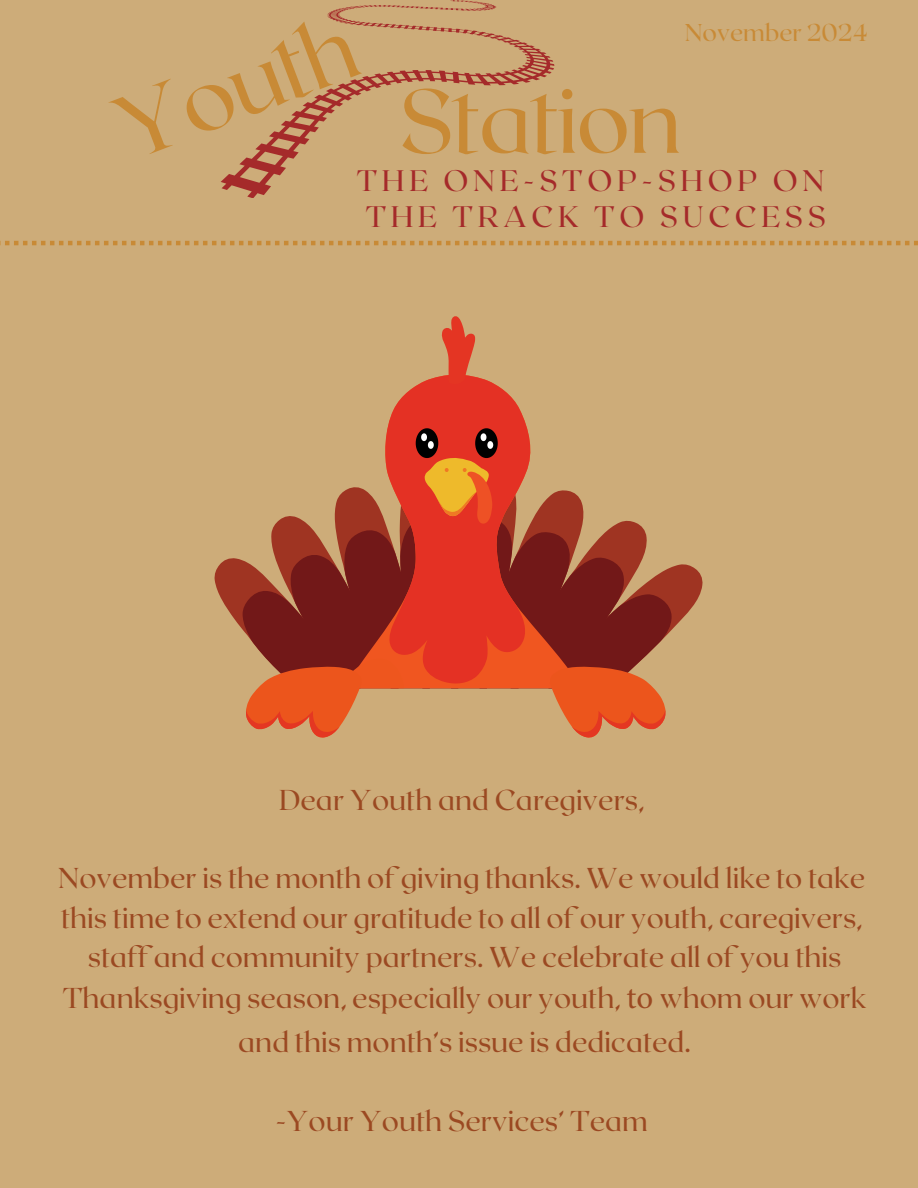
<style>
.page{position:relative;width:918px;height:1188px;background:#cdac79}
.page>*{position:absolute;margin:0;border:0;box-sizing:border-box;transform-origin:0 0}
.t1{font:90px "Roxborough CF";letter-spacing:-.02em;color:#c88a36}
.t2{font:29.55px/36.5px "Roxborough CF";letter-spacing:.16em;color:#a52a2a;text-align:center}
.t3{font:28.65px/40.8px "Roxborough CF";color:#9b4922;text-align:center}
.t4{font:24.3px "Roxborough CF";color:#c88a36}
.s1{font-family:"Minion Pro";font-size:33px}
</style>
<div class="page">
<svg style="left:221px;top:0;width:333px;height:198px"></svg>
<svg style="left:0;top:241px;width:918px;height:4px"></svg>
<svg style="left:387px;top:376px;width:140px;height:52px;fill:#e43124"></svg>
<svg style="left:214px;top:428px;width:489px;height:310px"></svg>
<svg style="left:440px;top:316px;width:35px;height:69px"></svg>
<p class="t1" style="left:97px;top:78px;width:253px;rotate:-21deg">Youth</p>
<p class="t4" style="left:685px;top:17px;width:184px">November 2024</p>
<p class="t1" style="left:399px;top:63px;width:285px">Station</p>
<p class="t2" style="left:357px;top:161px;width:471px">THE ONE-STOP-SHOP ON<br>THE TRACK TO SUCCESS</p>
<p class="t3" style="left:279px;top:778px;width:367px">Dear Youth and Caregivers,</p>
<p class="t3" style="left:58px;top:857px;width:810px">November is the month of giving thanks. We would like to take this time to extend our gratitude to all of our youth, caregivers, staff and community partners. We celebrate all of you this Thanksgiving season, especially our youth, <span class="s1">to</span> whom our work and this month’s issue is dedicated.</p>
<p class="t3" style="left:276px;top:1099px;width:374px">-Your Youth Services’ Team</p>
</div>
